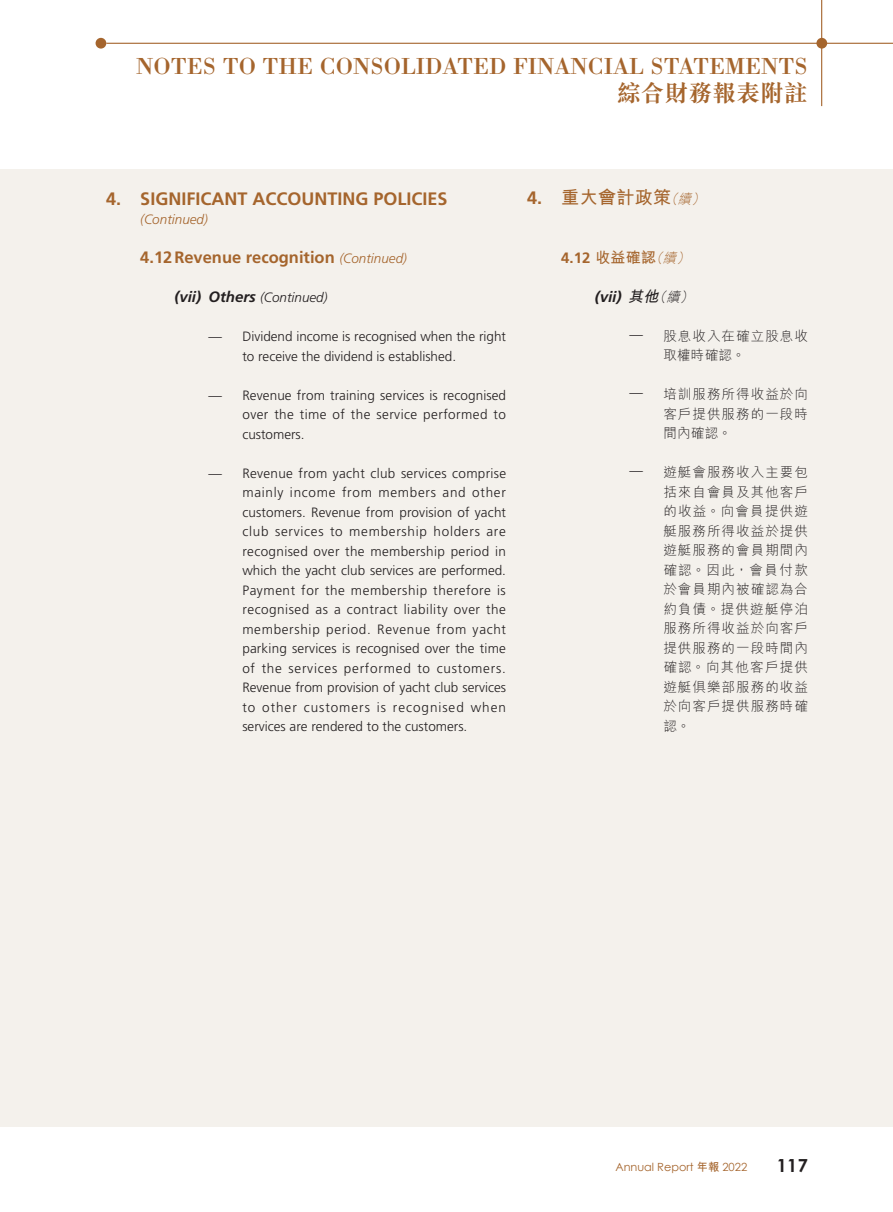
<style>
.page{position:relative;width:893px;height:1212px;background:#fff}
.page>*{position:absolute;margin:0;border:0;box-sizing:border-box;transform-origin:0 0}
.t1{font:24px "Bodoni Std";color:#a5652d}
.t2{font:700 24px "M Sung HK";letter-spacing:-.005em;color:#a5652d}
.t3{font:700 18px "Frutiger LT Std";color:#a5652d}
.t4{font:700 18px "M Hei HK";letter-spacing:.02em;color:#a5652d}
.t5{font:700 18px "Century Gothic";color:#231f20}
.t6{font:700 16.5px "Frutiger LT Std";color:#a5652d}
.t7{font:italic 700 15px "Frutiger LT Std";color:#231f20}
.t8{font:700 15px "Frutiger LT Std";color:#a5652d}
.t9{font:italic 700 15px "Frutiger LT Std";color:#231f20}
.t10{font:300 13.5px/19.5px "Frutiger LT Std";color:#231f20;text-align:justify}
.t11{font:300 13.5px/19.5px "M Hei HK";letter-spacing:.08em;color:#231f20;text-align:justify}
.t12{font:italic 300 13.5px "Frutiger LT Std";color:#a5652d}
.t13{font:11.25px "Century Gothic";color:#a5652d}
.s1{font-weight:300;font-style:italic;font-size:13.5px}
.s2{font-weight:300;font-size:13.5px}
.s3{font-family:"Frutiger LT Std"}
.s4{font-family:"M Hei HK"}
.s5{font-family:"M Hei HK";font-weight:300;font-style:italic;font-size:13.5px}
.s6{font-family:"M Hei HK";font-weight:300;font-size:13.5px}
.s7{font-family:"M Hei HK";font-weight:700}
</style>
<div class="page">
<div style="left:0;top:170px;width:893px;height:957px;background:#f4f1ec"></div>
<hr style="left:106px;top:43px;width:787px;height:1px;background:#a5652d">
<div style="left:96px;top:38px;width:10px;height:11px;background:#a5652d;border-radius:50%"></div>
<div style="left:816px;top:38px;width:11px;height:11px;background:#a5652d;border-radius:50%"></div>
<hr style="left:821px;top:0;width:1px;height:106px;background:#a5652d">
<h1 class="t1" style="left:136px;top:52px;width:673px">NOTES TO THE CONSOLIDATED FINANCIAL STATEMENTS</h1>
<h1 class="t2" style="left:617px;top:81px;width:193px">綜合財務報表附註</h1>
<h2 class="t3" style="left:106px;top:188px;width:343px">4. SIGNIFICANT ACCOUNTING POLICIES</h2>
<p class="t12" style="left:140px;top:212px;width:69px">(Continued)</p>
<p class="t6" style="left:140px;top:248px;width:268px">4.12Revenue recognition <span class="s1">(Continued)</span></p>
<p class="t7" style="left:174px;top:288px;width:155px">(vii) Others <span class="s2">(Continued)</span></p>
<p class="t10" style="left:242px;top:327px;width:265px;text-indent:-34px">— Dividend income is recognised when the right to receive the dividend is established.</p>
<p class="t10" style="left:242px;top:386px;width:265px;text-indent:-34px">— Revenue from training services is recognised over the time of the service performed to customers.</p>
<p class="t10" style="left:242px;top:464px;width:265px;text-indent:-34px">— Revenue from yacht club services comprise mainly income from members and other customers. Revenue from provision of yacht club services to membership holders are recognised over the membership period in which the yacht club services are performed.<br>Payment for the membership therefore is recognised as a contract liability over the membership period. Revenue from yacht parking services is recognised over the time of the services performed to customers.<br>Revenue from provision of yacht club services to other customers is recognised when services are rendered to the customers.</p>
<h2 class="t4" style="left:527px;top:184px;width:182px"><span class="s3">4.</span> 重大會計政策<span class="s1">（續）</span></h2>
<p class="t8" style="left:561px;top:249px;width:133px">4.12 <span class="s4">收益確認</span><span class="s5">（續）</span></p>
<p class="t9" style="left:594px;top:288px;width:104px">(vii) <span class="s4">其他</span><span class="s6">（續）</span></p>
<p class="t11" style="left:663px;top:326px;width:146px;text-indent:-34px"><span class="s3">—</span> 股息收入在確立股息收取權時確認。</p>
<p class="t11" style="left:663px;top:384px;width:146px;text-indent:-34px"><span class="s3">—</span> 培訓服務所得收益於向客戶提供服務的一段時間內確認。</p>
<p class="t11" style="left:663px;top:462px;width:146px;text-indent:-34px"><sup>—</sup> 遊艇會服務收入主要包括來自會員及其他客戶的收益。向會員提供遊艇服務所得收益於提供遊艇服務的會員期間內確認。因此，會員付款於會員期內被確認為合約負債。提供遊艇停泊服務所得收益於向客戶提供服務的一段時間內確認。向其他客戶提供遊艇俱樂部服務的收益於向客戶提供服務時確認。</p>
<p class="t13" style="left:615px;top:1159px;width:133px">Annual Report <span class="s7">年報</span> 2022</p>
<h2 class="t5" style="left:777px;top:1152px;width:33px">117</h2>
</div>
